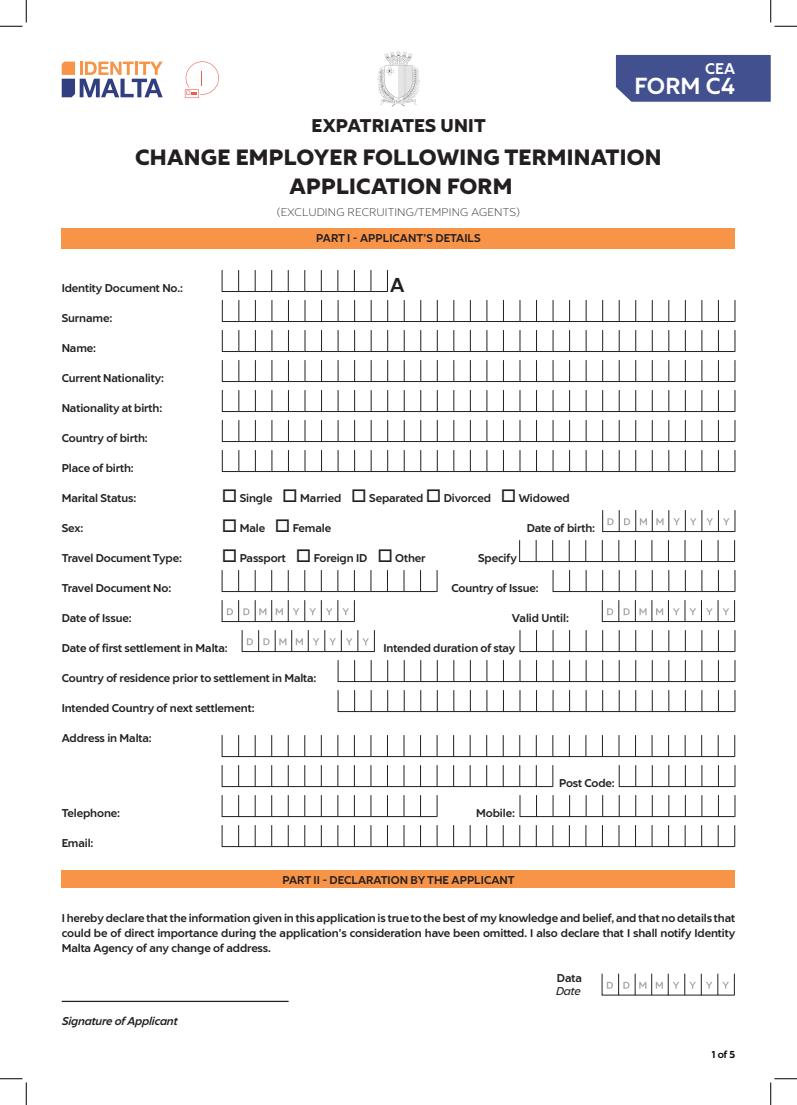
<style>
.page{position:relative;width:797px;height:1105px;background:#fff}
.page>*{position:absolute;margin:0;border:0;box-sizing:border-box;transform-origin:0 0}
.t1{font:700 23.12px "Liszt FY";color:#fff}
.t2{font:900 22.5px "Liszt FY";letter-spacing:.01em;color:#231f20}
.t3{font:700 20px "Liszt FY";color:#231f20}
.t4{font:900 18.75px "Liszt FY";letter-spacing:.01em;color:#231f20}
.t5{font:700 15.38px "Liszt FY";color:#fff}
.t6{font:700 11.25px/15px "Liszt FY";letter-spacing:-.01em;color:#231f20;text-align:justify}
.t7{font:300 11.25px "Liszt FY";letter-spacing:.01em;color:#231f20}
.t8{font:italic 700 11.25px "Liszt FY";letter-spacing:-.01em;color:#231f20}
.t9{font:italic 11.25px "Liszt FY";color:#231f20}
.Default{font:700 10px "Liszt FY";color:#000}
</style>
<div class="page">
<div style="left:616px;top:55px;width:154px;height:47px;background:#435090"></div>
<svg style="left:221px;top:270px;width:167px;height:22px"></svg>
<svg style="left:222px;top:300px;width:513px;height:22px"></svg>
<svg style="left:222px;top:330px;width:513px;height:22px"></svg>
<svg style="left:222px;top:360px;width:513px;height:22px"></svg>
<svg style="left:222px;top:390px;width:513px;height:22px"></svg>
<svg style="left:222px;top:420px;width:513px;height:22px"></svg>
<svg style="left:222px;top:450px;width:513px;height:22px"></svg>
<svg style="left:602px;top:510px;width:133px;height:22px"></svg>
<svg style="left:519px;top:540px;width:216px;height:22px"></svg>
<svg style="left:221px;top:570px;width:217px;height:22px"></svg>
<svg style="left:552px;top:570px;width:183px;height:22px"></svg>
<svg style="left:221px;top:600px;width:134px;height:22px"></svg>
<svg style="left:601px;top:600px;width:134px;height:22px"></svg>
<svg style="left:241px;top:630px;width:134px;height:22px"></svg>
<svg style="left:519px;top:630px;width:216px;height:22px"></svg>
<svg style="left:337px;top:660px;width:398px;height:22px"></svg>
<svg style="left:337px;top:690px;width:398px;height:22px"></svg>
<svg style="left:221px;top:735px;width:514px;height:22px"></svg>
<svg style="left:221px;top:765px;width:332px;height:22px"></svg>
<svg style="left:618px;top:765px;width:117px;height:22px"></svg>
<svg style="left:221px;top:795px;width:217px;height:22px"></svg>
<svg style="left:519px;top:795px;width:216px;height:22px"></svg>
<svg style="left:221px;top:825px;width:514px;height:22px"></svg>
<svg style="left:601px;top:973px;width:134px;height:23px"></svg>
<svg style="left:62px;top:62px;width:101px;height:35px"></svg>
<svg style="left:377px;top:52px;width:43px;height:54px"></svg>
<svg style="left:185px;top:61px;width:34px;height:37px"></svg>
<div style="left:62px;top:228px;width:673px;height:21px;background:#f79447"></div>
<hr style="left:62px;top:1001px;width:226px;height:1px;background:#231f20">
<div style="left:62px;top:870px;width:673px;height:17px;background:#f79447"></div>
<svg style="left:0;top:0;width:27px;height:27px"></svg>
<svg style="left:0;top:1078px;width:27px;height:27px"></svg>
<svg style="left:770px;top:0;width:27px;height:27px"></svg>
<svg style="left:770px;top:1078px;width:27px;height:27px"></svg>
<p class="t5" style="left:705px;top:60px;width:32px">CEA</p>
<p class="t1" style="left:634px;top:72px;width:102px">FORM C4</p>
<p class="t4" style="left:311px;top:114px;width:176px">EXPATRIATES UNIT</p>
<p class="t2" style="left:135px;top:143px;width:528px">CHANGE EMPLOYER FOLLOWING TERMINATION</p>
<p class="t2" style="left:289px;top:172px;width:224px">APPLICATION FORM</p>
<p class="t7" style="left:277px;top:206px;width:245px">(EXCLUDING RECRUITING/TEMPING AGENTS)</p>
<p class="t6" style="left:316px;top:231px;width:166px">PART I - APPLICANT’S DETAILS</p>
<p class="t6" style="left:62px;top:280px;width:123px">Identity Document No.:</p>
<p class="t3" style="left:390px;top:272px;width:16px">A</p>
<p class="t6" style="left:62px;top:310px;width:52px">Surname:</p>
<p class="t6" style="left:62px;top:340px;width:36px">Name:</p>
<p class="t6" style="left:62px;top:370px;width:104px">Current Nationality:</p>
<p class="t6" style="left:62px;top:400px;width:102px">Nationality at birth:</p>
<p class="t6" style="left:62px;top:430px;width:88px">Country of birth:</p>
<p class="t6" style="left:62px;top:460px;width:74px">Place of birth:</p>
<p class="t6" style="left:62px;top:490px;width:76px">Marital Status:</p>
<p class="t6" style="left:222px;top:490px;width:349px">□ Single □ Married □ Separated □ Divorced □ Widowed</p>
<p class="t6" style="left:62px;top:520px;width:23px">Sex:</p>
<p class="t6" style="left:222px;top:520px;width:111px">□ Male □ Female</p>
<p class="t6" style="left:526px;top:520px;width:70px">Date of birth:</p>
<p class="t6" style="left:62px;top:550px;width:122px">Travel Document Type:</p>
<p class="t6" style="left:222px;top:550px;width:205px">□ Passport □ Foreign ID □ Other</p>
<p class="t6" style="left:478px;top:550px;width:40px">Specify</p>
<p class="t6" style="left:62px;top:580px;width:111px">Travel Document No:</p>
<p class="t6" style="left:451px;top:580px;width:89px">Country of Issue:</p>
<p class="t6" style="left:62px;top:610px;width:71px">Date of Issue:</p>
<p class="t6" style="left:512px;top:610px;width:58px">Valid Until:</p>
<p class="t6" style="left:62px;top:640px;width:167px">Date of first settlement in Malta:</p>
<p class="t6" style="left:383px;top:640px;width:133px">Intended duration of stay</p>
<p class="t6" style="left:62px;top:670px;width:256px">Country of residence prior to settlement in Malta:</p>
<p class="t6" style="left:62px;top:700px;width:194px">Intended Country of next settlement:</p>
<p class="t6" style="left:62px;top:730px;width:92px">Address in Malta:</p>
<p class="t6" style="left:559px;top:775px;width:57px">Post Code:</p>
<p class="t6" style="left:62px;top:805px;width:60px">Telephone:</p>
<p class="t6" style="left:476px;top:805px;width:40px">Mobile:</p>
<p class="t6" style="left:62px;top:835px;width:33px">Email:</p>
<p class="t6" style="left:282px;top:873px;width:234px">PART II - DECLARATION BY THE APPLICANT</p>
<p class="t6" style="left:62px;top:910px;width:675px">I hereby declare that the information given in this application is true to the best of my knowledge and belief, and that no details that could be of direct importance during the application’s consideration have been omitted. I also declare that I shall notify Identity Malta Agency of any change of address.</p>
<p class="t6" style="left:557px;top:970px;width:26px">Data</p>
<p class="t9" style="left:555px;top:985px;width:26px">Date</p>
<p class="t8" style="left:62px;top:1014px;width:117px">Signature of Applicant</p>
<p class="Default" style="left:712px;top:1048px;width:25px">1 of 5</p>
</div>
